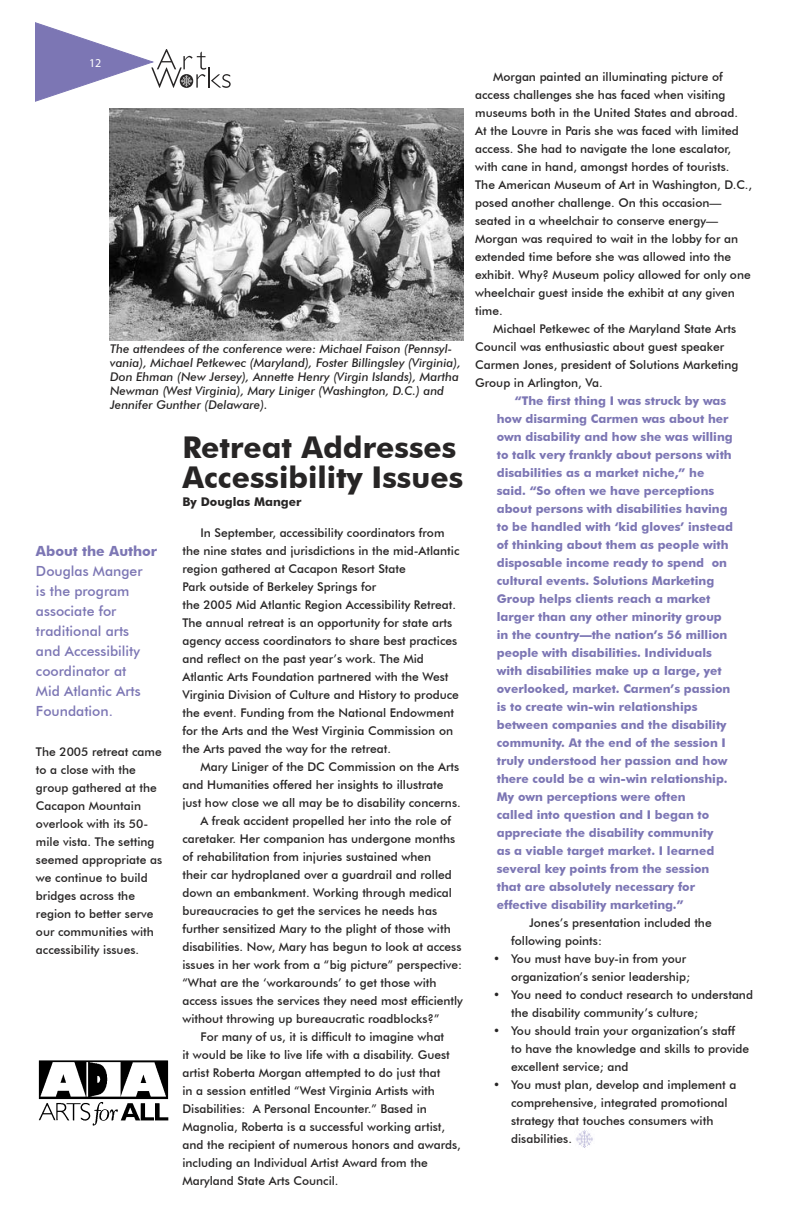
<style>
.page{position:relative;width:792px;height:1224px;background:#fff}
.page>*{position:absolute;margin:0;border:0;box-sizing:border-box;transform-origin:0 0}
.t1{font:700 30px/30px "Futura BT";color:#272525}
.t2{font:500 14px/20px "Futura BT";color:#7c76b4}
.t3{font:700 14px "Futura BT";color:#7c76b4}
.t4{font:500 12px/18px "Futura BT";color:#272525}
.t5{font:700 12px/18px "Futura BT";color:#7c76b4}
.t6{font:italic 500 12px/14px "Futura BT";color:#272525}
.t7{font:700 12px "Futura BT";color:#272525}
.t8{font:700 12px "Futura";color:#fff}
</style>
<div class="page">
<svg style="left:35px;top:22px;width:196px;height:80px"></svg>
<img style="left:110px;top:108px;width:353px;height:233px">
<img style="left:38px;top:1060px;width:131px;height:66px">
<img style="left:576px;top:1129px;width:17px;height:19px">
<p class="t8" style="left:89px;top:56px;width:14px">12</p>
<p class="t6" style="left:110px;top:341px;width:352px">The attendees of the conference were: Michael Faison (Pennsyl&shy;vania), Michael Petkewec (Maryland), Foster Billingsley (Virginia), Don Ehman (New Jersey), Annette Henry (Virgin Islands), Martha Newman (West Virginia), Mary Liniger (Washington, D.C.) and Jennifer Gunther (Delaware).</p>
<h1 class="t1" style="left:182px;top:432px;width:282px">Retreat Addresses<br>Accessibility Issues</h1>
<p class="t7" style="left:182px;top:495px;width:121px">By Douglas Manger</p>
<p class="t3" style="left:36px;top:542px;width:123px">About the Author</p>
<p class="t2" style="left:36px;top:561px;width:108px">Douglas Manger is the program associate for traditional arts and Accessibility coordinator at<br>Mid Atlantic Arts<br>Foundation.</p>
<p class="t4" style="left:36px;top:743px;width:128px">The 2005 retreat came to a close with the group gathered at the<br>Cacapon Mountain overlook with its 50- mile vista. The setting seemed appropriate as we continue to build bridges across the region to better serve our communities with accessibility issues.</p>
<p class="t4" style="left:182px;top:523px;width:279px;text-indent:18px">In September, accessibility coordinators from the nine states and jurisdictions in the mid-Atlantic region gathered at Cacapon Resort State<br>Park outside of Berkeley Springs for<br>the 2005 Mid Atlantic Region Accessibility Retreat.<br>The annual retreat is an opportunity for state arts agency access coordinators to share best practices and reflect on the past year’s work. The Mid Atlantic Arts Foundation partnered with the West Virginia Division of Culture and History to produce the event. Funding from the National Endowment for the Arts and the West Virginia Commission on the Arts paved the way for the retreat.</p>
<p class="t4" style="left:200px;top:757px;width:260px">Mary Liniger of the DC Commission on the Arts</p>
<p class="t4" style="left:182px;top:775px;width:263px">and Humanities offered her insights to illustrate</p>
<p class="t4" style="left:182px;top:793px;width:280px">just how close we all may be to disability concerns.</p>
<p class="t4" style="left:200px;top:811px;width:252px">A freak accident propelled her into the role of</p>
<p class="t4" style="left:182px;top:829px;width:274px">caretaker. Her companion has undergone months</p>
<p class="t4" style="left:182px;top:847px;width:250px">of rehabilitation from injuries sustained when</p>
<p class="t4" style="left:182px;top:865px;width:271px">their car hydroplaned over a guardrail and rolled</p>
<p class="t4" style="left:182px;top:883px;width:271px">down an embankment. Working through medical</p>
<p class="t4" style="left:182px;top:901px;width:256px">bureaucracies to get the services he needs has</p>
<p class="t4" style="left:182px;top:919px;width:270px">further sensitized Mary to the plight of those with</p>
<p class="t4" style="left:182px;top:937px;width:281px">disabilities. Now, Mary has begun to look at access</p>
<p class="t4" style="left:182px;top:955px;width:281px">issues in her work from a “big picture” perspective:</p>
<p class="t4" style="left:182px;top:973px;width:256px">“What are the ‘workarounds’ to get those with</p>
<p class="t4" style="left:182px;top:991px;width:282px">access issues the services they need most efficiently</p>
<p class="t4" style="left:182px;top:1009px;width:258px">without throwing up bureaucratic roadblocks?”</p>
<p class="t4" style="left:200px;top:1027px;width:245px">For many of us, it is difficult to imagine what</p>
<p class="t4" style="left:182px;top:1045px;width:269px">it would be like to live life with a disability. Guest</p>
<p class="t4" style="left:182px;top:1063px;width:260px">artist Roberta Morgan attempted to do just that</p>
<p class="t4" style="left:182px;top:1081px;width:254px">in a session entitled “West Virginia Artists with</p>
<p class="t4" style="left:182px;top:1099px;width:246px">Disabilities: A Personal Encounter.” Based in</p>
<p class="t4" style="left:182px;top:1117px;width:264px">Magnolia, Roberta is a successful working artist,</p>
<p class="t4" style="left:182px;top:1135px;width:280px">and the recipient of numerous honors and awards,</p>
<p class="t4" style="left:182px;top:1153px;width:247px">including an Individual Artist Award from the</p>
<p class="t4" style="left:182px;top:1171px;width:158px">Maryland State Arts Council.</p>
<p class="t4" style="left:475px;top:68px;width:279px;text-indent:18px">Morgan painted an illuminating picture of access challenges she has faced when visiting museums both in the United States and abroad.<br>At the Louvre in Paris she was faced with limited access. She had to navigate the lone escalator, with cane in hand, amongst hordes of tourists.<br>The American Museum of Art in Washington, D.C., posed another challenge. On this occasion— seated in a wheelchair to conserve energy— Morgan was required to wait in the lobby for an extended time before she was allowed into the exhibit. Why? Museum policy allowed for only one wheelchair guest inside the exhibit at any given time.</p>
<p class="t4" style="left:475px;top:320px;width:265px;text-indent:18px">Michael Petkewec of the Maryland State Arts Council was enthusiastic about guest speaker Carmen Jones, president of Solutions Marketing Group in Arlington, Va.</p>
<p class="t5" style="left:497px;top:392px;width:238px;text-indent:18px">“The first thing I was struck by was how disarming Carmen was about her own disability and how she was willing to talk very frankly about persons with disabilities as a market niche,” he said. “So often we have perceptions about persons with disabilities having to be handled with ‘kid gloves’ instead of thinking about them as people with disposable income ready to spend on cultural events. Solutions Marketing Group helps clients reach a market larger than any other minority group in the country—the nation’s 56 million people with disabilities. Individuals with disabilities make up a large, yet overlooked, market. Carmen’s passion is to create win-win relationships between companies and the disability community. At the end of the session I truly understood her passion and how there could be a win-win relationship.<br>My own perceptions were often<br>called into question and I began to appreciate the disability community<br>as a viable target market. I learned several key points from the session that are absolutely necessary for effective disability marketing.”</p>
<p class="t4" style="left:511px;top:914px;width:202px;text-indent:18px">Jones’s presentation included the following points:</p>
<p class="t4" style="left:511px;top:950px;width:180px;text-indent:-18px">• You must have buy-in from your organization’s senior leadership;</p>
<p class="t4" style="left:511px;top:986px;width:243px;text-indent:-18px">• You need to conduct research to understand the disability community’s culture;</p>
<p class="t4" style="left:511px;top:1022px;width:240px;text-indent:-18px">• You should train your organization’s staff<br>to have the knowledge and skills to provide excellent service; and</p>
<p class="t4" style="left:511px;top:1076px;width:227px;text-indent:-18px">• You must plan, develop and implement a comprehensive, integrated promotional strategy that touches consumers with disabilities.</p>
</div>
